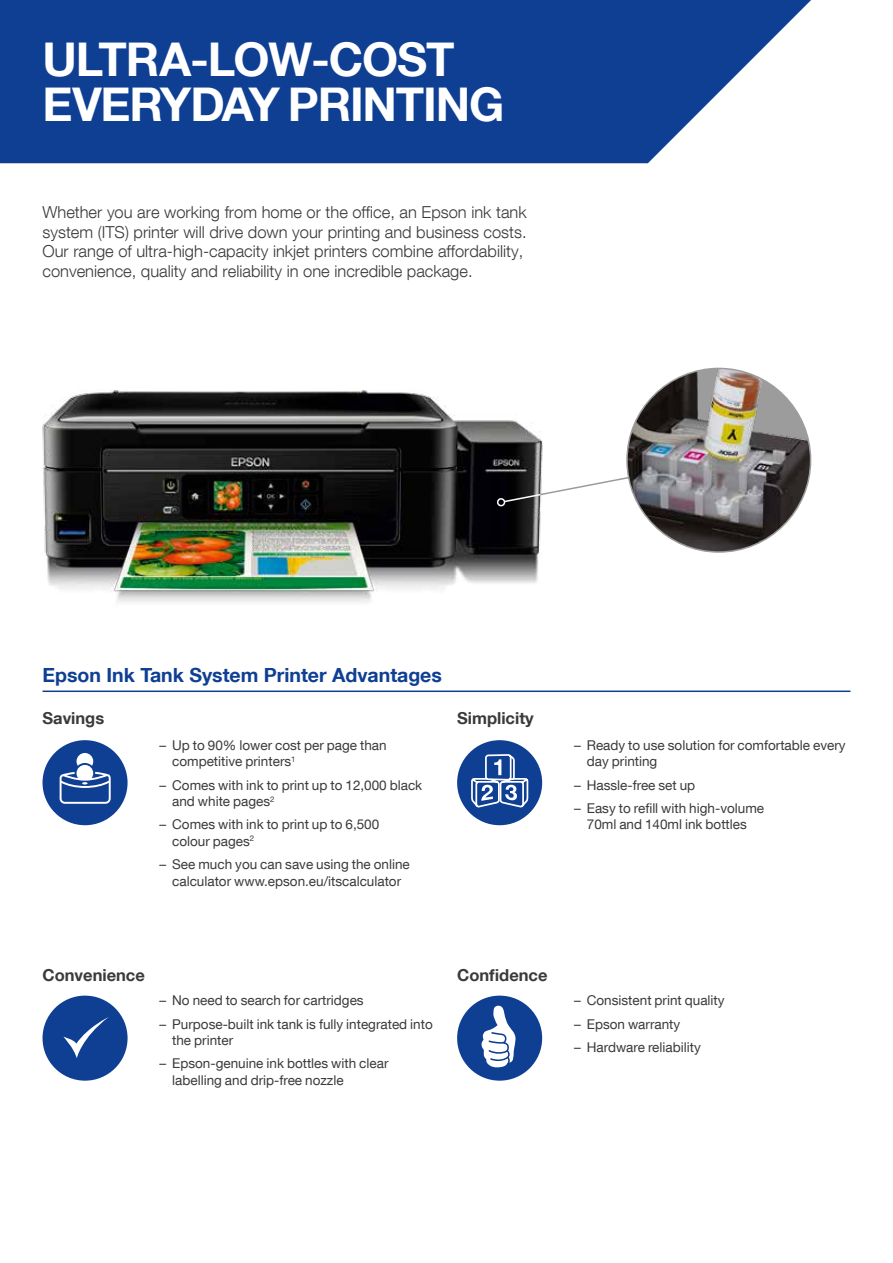
<style>
.page{position:relative;width:893px;height:1263px;background:#fff}
.page>*{position:absolute;margin:0;border:0;box-sizing:border-box;transform-origin:0 0}
.t1{font:700 46.5px/45px "Helvetica Neue LT Com";letter-spacing:-.025em;color:#fff}
.t2{font:700 19.5px "Helvetica Neue LT Com";color:#0f3f93}
.t3{font:300 16.5px/19.5px "Helvetica Neue LT Com";color:#3a3a39}
.t4{font:700 16.5px "Helvetica Neue LT Com";color:#3a3a39}
.t5{font:13.5px/16.5px "Helvetica Neue LT Com";color:#3a3a39}
</style>
<div class="page">
<img style="left:42px;top:390px;width:501px;height:213px">
<svg style="left:0;top:0;width:811px;height:163px;background:#27529d"></svg>
<div style="left:43px;top:740px;width:85px;height:85px;background:#0f3f93;border-radius:50%"></div>
<svg style="left:60px;top:753px;width:51px;height:51px"></svg>
<div style="left:457px;top:740px;width:85px;height:85px;background:#0f3f93;border-radius:50%"></div>
<svg style="left:471px;top:754px;width:58px;height:54px"></svg>
<div style="left:43px;top:995px;width:85px;height:86px;background:#0f3f93;border-radius:50%"></div>
<svg style="left:63px;top:1017px;width:46px;height:41px"></svg>
<div style="left:457px;top:995px;width:85px;height:86px;background:#0f3f93;border-radius:50%"></div>
<svg style="left:481px;top:1005px;width:35px;height:62px"></svg>
<div style="left:497px;top:498px;width:8px;height:9px;border:2px solid #fff;border-radius:50%"></div>
<svg style="left:503px;top:458px;width:134px;height:45px"></svg>
<img style="left:627px;top:368px;width:184px;height:184px;border-radius:92px">
<hr style="left:43px;top:690px;width:807px;height:2px;background:#0f3f93">
<h1 class="t1" style="left:43px;top:35px;width:463px">ULTRA-LOW-COST<br>EVERYDAY PRINTING</h1>
<p class="t3" style="left:43px;top:202px;width:486px">Whether you are working from home or the office, an Epson ink tank system (ITS) printer will drive down your printing and business costs.<br>Our range of ultra-high-capacity inkjet printers combine affordability, convenience, quality and reliability in one incredible package.</p>
<h2 class="t2" style="left:43px;top:662px;width:401px">Epson Ink Tank System Printer Advantages</h2>
<p class="t4" style="left:43px;top:708px;width:63px">Savings</p>
<p class="t4" style="left:457px;top:708px;width:78px">Simplicity</p>
<p class="t5" style="left:172px;top:736px;width:216px;text-indent:-13px">– Up to 90% lower cost per page than competitive printers<sup>1</sup></p>
<p class="t5" style="left:172px;top:776px;width:252px;text-indent:-13px">– Comes with ink to print up to 12,000 black and white pages<sup>2</sup></p>
<p class="t5" style="left:172px;top:816px;width:209px;text-indent:-13px">– Comes with ink to print up to 6,500 colour pages<sup>2</sup></p>
<p class="t5" style="left:159px;top:856px;width:252px;text-align:center">– See much you can save using the online calculator www.epson.eu/itscalculator</p>
<p class="t5" style="left:587px;top:736px;width:260px;text-indent:-13px">– Ready to use solution for comfortable every day printing</p>
<p class="t5" style="left:574px;top:776px;width:123px">– Hassle-free set up</p>
<p class="t5" style="left:574px;top:799px;width:192px;text-align:center">– Easy to refill with high-volume<br>70ml and 140ml ink bottles</p>
<p class="t4" style="left:43px;top:964px;width:104px">Convenience</p>
<p class="t4" style="left:457px;top:964px;width:92px">Confidence</p>
<p class="t5" style="left:159px;top:992px;width:206px">– No need to search for cartridges</p>
<p class="t5" style="left:172px;top:1015px;width:262px;text-indent:-13px">– Purpose-built ink tank is fully integrated into the printer</p>
<p class="t5" style="left:172px;top:1055px;width:218px;text-indent:-13px">– Epson-genuine ink bottles with clear labelling and drip-free nozzle</p>
<p class="t5" style="left:574px;top:992px;width:152px">– Consistent print quality</p>
<p class="t5" style="left:574px;top:1015px;width:108px">– Epson warranty</p>
<p class="t5" style="left:574px;top:1038px;width:128px">– Hardware reliability</p>
</div>
